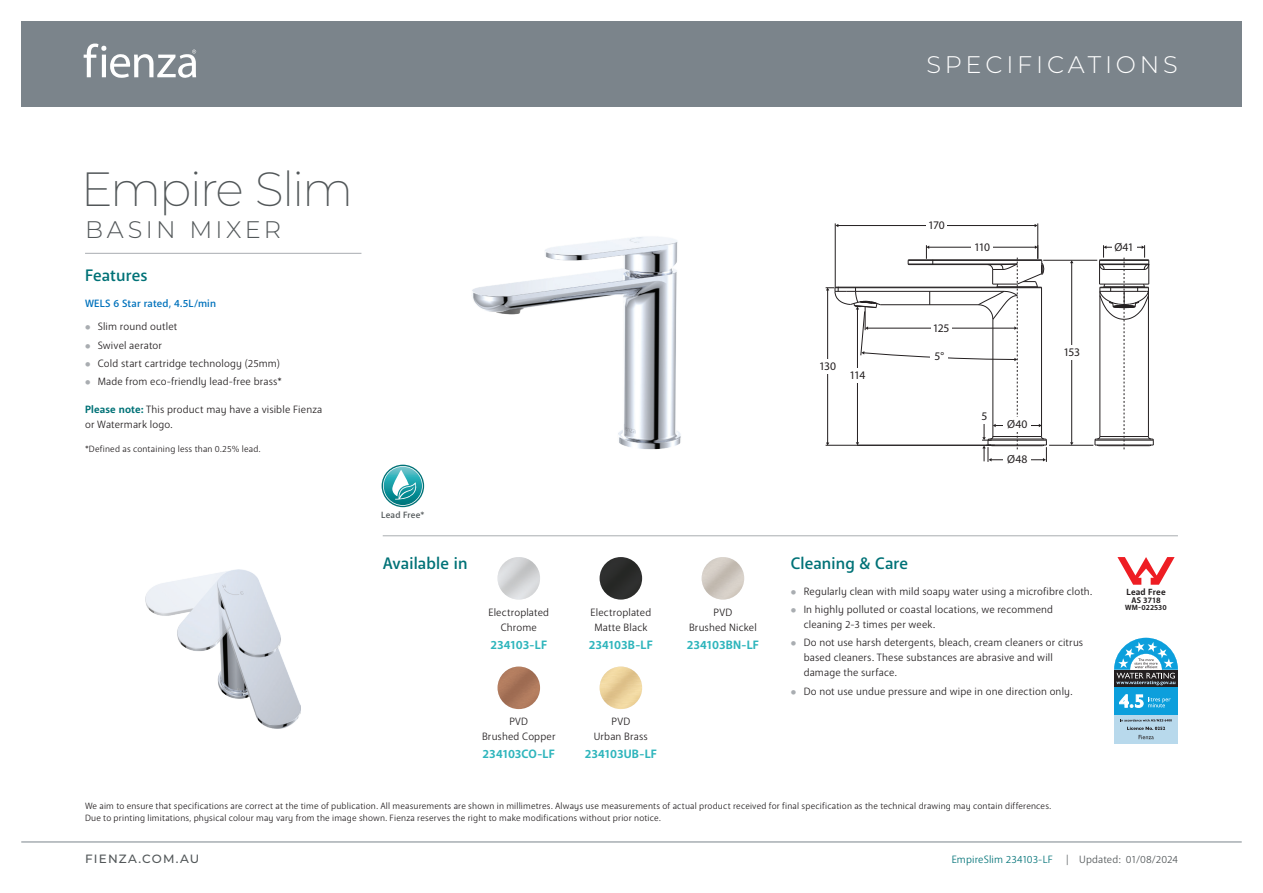
<style>
.page{position:relative;width:1263px;height:893px;background:#fff}
.page>*{position:absolute;margin:0;border:0;box-sizing:border-box;transform-origin:0 0}
.t1{font:200 48px "Montserrat";letter-spacing:-.05em;color:#525759}
.t2{font:300 24px "Montserrat";letter-spacing:.16em;color:#fff}
.t3{font:300 24px "Montserrat";letter-spacing:.14em;color:#525759}
.t4{font:500 16.5px "Anago";letter-spacing:.005em;color:#007277}
.t5{font:700 12px "Anago";color:#2eb5bc}
.t6{font:500 12px "Montserrat";letter-spacing:.1em;color:#525759}
.t7{font:11.55px "Myriad Pro";letter-spacing:-.045em;color:#231f20}
.t8{font:10.5px/15px "Anago";letter-spacing:.015em;color:#231f20;text-align:center}
.t9{font:500 10.5px "Anago";letter-spacing:.015em;color:#0072bc}
.t10{font:10.5px "Anago";letter-spacing:.01em;color:#007277}
.t11{font:10.5px "Anago";letter-spacing:.005em;color:#525759}
.t12{font:9px/12px "Anago";letter-spacing:.015em;color:#231f20}
.t13{font:500 9px "Anago";letter-spacing:.015em;color:#525759}
.t14{font:700 8.85px "Anago";letter-spacing:.015em;color:#231f20}
.t15{font:700 8.1px "Anago";letter-spacing:.005em;color:#231f20}
.t16{font:700 7.35px "Anago";letter-spacing:.01em;color:#231f20}
.s1{font-weight:500;font-size:7.5px;color:#a9adb1}
.s2{font-weight:700;color:#007277}
</style>
<div class="page">
<hr style="left:838px;top:225px;width:197px;height:1px;background:#231f20">
<hr style="left:1037px;top:223px;width:1px;height:36px;background:#231f20">
<hr style="left:835px;top:223px;width:1px;height:64px;background:#231f20">
<hr style="left:1071px;top:263px;width:1px;height:180px;background:#231f20">
<hr style="left:1043px;top:260px;width:54px;height:1px;background:#231f20">
<hr style="left:1049px;top:445px;width:44px;height:1px;background:#231f20">
<svg style="left:1094px;top:245px;width:60px;height:205px"></svg>
<svg style="left:826px;top:245px;width:221px;height:217px"></svg>
<div style="left:971px;top:240px;width:22px;height:15px;background:#fff"></div>
<div style="left:1111px;top:240px;width:25px;height:15px;background:#fff"></div>
<div style="left:931px;top:321px;width:20px;height:15px;background:#fff"></div>
<div style="left:845px;top:368px;width:25px;height:15px;background:#fff"></div>
<div style="left:815px;top:359px;width:25px;height:15px;background:#fff"></div>
<div style="left:931px;top:349px;width:17px;height:15px;background:#fff"></div>
<div style="left:978px;top:409px;width:13px;height:15px;background:#fff"></div>
<div style="left:1059px;top:345px;width:25px;height:15px;background:#fff"></div>
<div style="left:1003px;top:417px;width:28px;height:15px;background:#fff"></div>
<div style="left:1003px;top:452px;width:28px;height:15px;background:#fff"></div>
<div style="left:926px;top:218px;width:21px;height:15px;background:#fff"></div>
<img style="left:146px;top:570px;width:155px;height:158px">
<img style="left:472px;top:237px;width:209px;height:213px">
<img style="left:497px;top:557px;width:43px;height:43px;border-radius:21px">
<img style="left:600px;top:557px;width:42px;height:43px;border-radius:21px">
<img style="left:600px;top:666px;width:42px;height:43px;border-radius:21px">
<img style="left:497px;top:666px;width:43px;height:43px;border-radius:21px">
<img style="left:702px;top:557px;width:42px;height:43px;border-radius:21px">
<div style="left:1114px;top:687px;width:64px;height:29px;background:#0c9fdc"></div>
<div style="left:1114px;top:716px;width:64px;height:28px;background:#b8d9ec"></div>
<svg style="left:1120px;top:719px;width:52px;height:2px"></svg>
<svg style="left:1127px;top:727px;width:38px;height:12px"></svg>
<svg style="left:1114px;top:638px;width:64px;height:70px"></svg>
<svg style="left:1117px;top:557px;width:57px;height:28px"></svg>
<hr style="left:85px;top:253px;width:276px;height:1px;background:#a9adb1">
<hr style="left:383px;top:535px;width:795px;height:1px;background:#a9adb1">
<svg style="left:382px;top:465px;width:42px;height:42px"></svg>
<svg style="left:383px;top:466px;width:40px;height:40px"></svg>
<div style="left:21px;top:21px;width:1221px;height:85px;background:#7b848b"></div>
<svg style="left:84px;top:43px;width:112px;height:35px"></svg>
<hr style="left:21px;top:842px;width:1221px;height:1px;background:#7b848b">
<h2 class="t2" style="left:926px;top:48px;width:253px">SPECIFICATIONS</h2>
<h1 class="t1" style="left:81px;top:157px;width:274px">Empire Slim</h1>
<h2 class="t3" style="left:85px;top:213px;width:198px">BASIN MIXER</h2>
<h3 class="t4" style="left:85px;top:265px;width:64px">Features</h3>
<p class="t9" style="left:85px;top:297px;width:133px">WELS 6 Star rated, 4.5L/min</p>
<p class="t8" style="left:85px;top:319px;width:94px"><span class="s1">●</span> Slim round outlet</p>
<p class="t8" style="left:85px;top:337px;width:78px"><span class="s1">●</span> Swivel aerator</p>
<p class="t8" style="left:85px;top:356px;width:196px"><span class="s1">●</span> Cold start cartridge technology (25mm)</p>
<p class="t8" style="left:85px;top:374px;width:199px"><span class="s1">●</span> Made from eco-friendly lead-free brass*</p>
<p class="t8" style="left:85px;top:402px;width:239px;text-align:left"><span class="s2">Please note:</span> This product may have a visible Fienza or Watermark logo.</p>
<p class="t12" style="left:85px;top:443px;width:177px">*Defined as containing less than 0.25% lead.</p>
<p class="t13" style="left:381px;top:509px;width:45px">Lead Free*</p>
<h3 class="t4" style="left:383px;top:553px;width:86px">Available in</h3>
<p class="t8" style="left:488px;top:605px;width:62px">Electroplated<br>Chrome</p>
<p class="t5" style="left:490px;top:637px;width:58px">234103-LF</p>
<p class="t8" style="left:482px;top:714px;width:75px">PVD<br>Brushed Copper</p>
<p class="t5" style="left:483px;top:747px;width:74px">234103CO-LF</p>
<p class="t8" style="left:590px;top:605px;width:62px">Electroplated<br>Matte Black</p>
<p class="t5" style="left:589px;top:637px;width:66px">234103B-LF</p>
<p class="t8" style="left:594px;top:714px;width:56px">PVD<br>Urban Brass</p>
<p class="t5" style="left:585px;top:747px;width:74px">234103UB-LF</p>
<p class="t8" style="left:689px;top:605px;width:69px">PVD<br>Brushed Nickel</p>
<p class="t5" style="left:687px;top:637px;width:74px">234103BN-LF</p>
<p class="t7" style="left:819px;top:359px;width:18px">130</p>
<p class="t7" style="left:849px;top:368px;width:17px">114</p>
<p class="t7" style="left:928px;top:218px;width:18px">170</p>
<p class="t7" style="left:974px;top:240px;width:17px">110</p>
<p class="t7" style="left:1114px;top:240px;width:21px">Ø41</p>
<p class="t7" style="left:933px;top:321px;width:18px">125</p>
<p class="t7" style="left:935px;top:349px;width:11px">5°</p>
<p class="t7" style="left:981px;top:409px;width:7px">5</p>
<p class="t7" style="left:1007px;top:417px;width:22px">Ø40</p>
<p class="t7" style="left:1007px;top:452px;width:22px">Ø48</p>
<p class="t7" style="left:1063px;top:345px;width:18px">153</p>
<h3 class="t4" style="left:791px;top:553px;width:119px">Cleaning &amp; Care</h3>
<p class="t8" style="left:791px;top:584px;width:303px"><span class="s1">●</span> Regularly clean with mild soapy water using a microfibre cloth.</p>
<p class="t8" style="left:804px;top:602px;width:251px;text-align:left;text-indent:-13px"><span class="s1">●</span> In highly polluted or coastal locations, we recommend cleaning 2-3 times per week.</p>
<p class="t8" style="left:804px;top:635px;width:281px;text-align:left;text-indent:-13px"><span class="s1">●</span> Do not use harsh detergents, bleach, cream cleaners or citrus based cleaners. These substances are abrasive and will damage the surface.</p>
<p class="t8" style="left:791px;top:684px;width:283px"><span class="s1">●</span> Do not use undue pressure and wipe in one direction only.</p>
<p class="t14" style="left:1126px;top:586px;width:41px">Lead Free</p>
<p class="t15" style="left:1131px;top:595px;width:31px">AS 3718</p>
<p class="t16" style="left:1125px;top:603px;width:43px">WM-022530</p>
<p class="t12" style="left:85px;top:800px;width:968px">We aim to ensure that specifications are correct at the time of publication. All measurements are shown in millimetres. Always use measurements of actual product received for final specification as the technical drawing may contain differences.<br>Due to printing limitations, physical colour may vary from the image shown. Fienza reserves the right to make modifications without prior notice.</p>
<p class="t6" style="left:85px;top:851px;width:116px">FIENZA.COM.AU</p>
<p class="t10" style="left:952px;top:853px;width:103px">EmpireSlim 234103-LF</p>
<p class="t11" style="left:1066px;top:853px;width:113px">| Updated: 01/08/2024</p>
</div>
